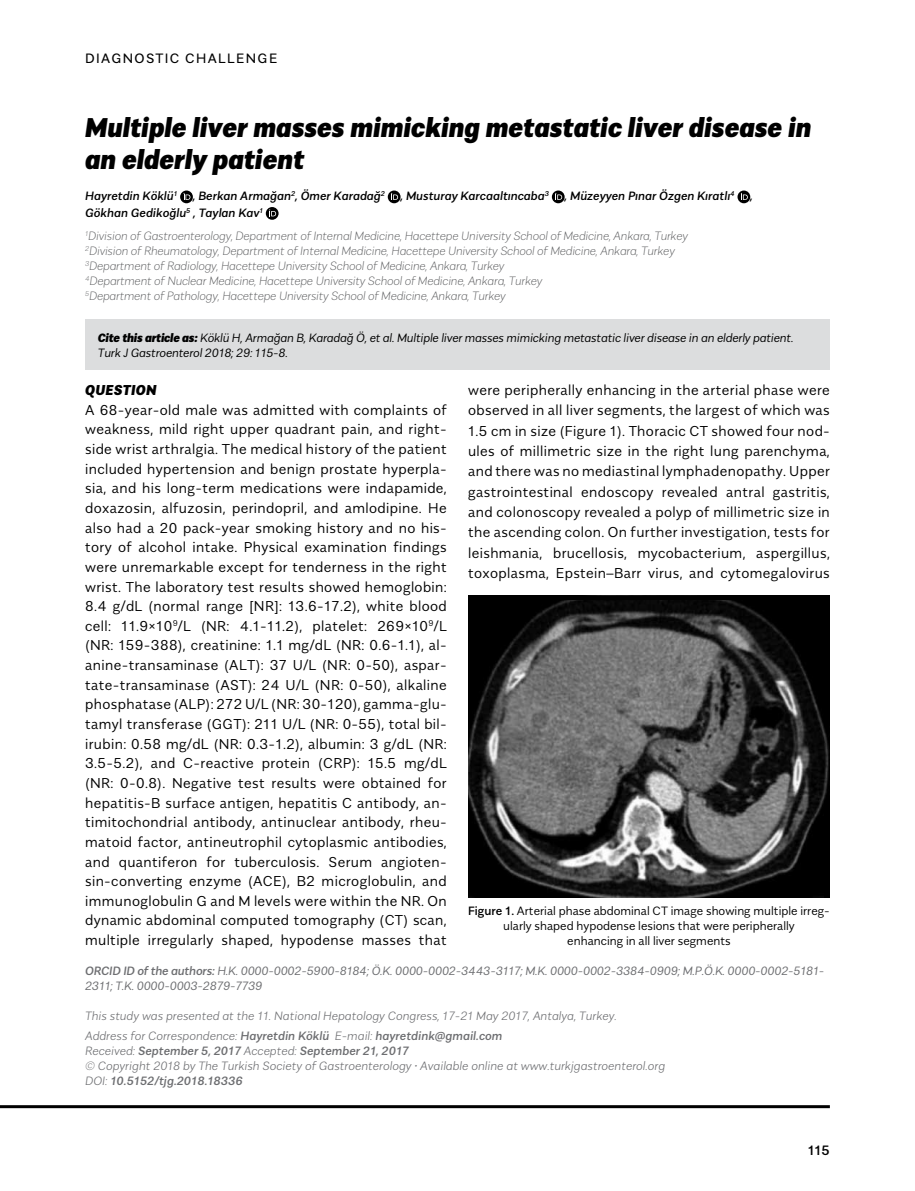
<style>
.page{position:relative;width:915px;height:1191px;background:#fff}
.page>*{position:absolute;margin:0;border:0;box-sizing:border-box;transform-origin:0 0}
.t1{font:italic 900 27px/31.5px "Alergia Normal";color:#000}
.t2{font:300 14.25px/19.6px "Alergia Normal";letter-spacing:.025em;color:#000;text-align:justify}
.t3{font:italic 900 14.25px "Alergia Normal";letter-spacing:.025em;color:#000}
.t4{font:13.5px "Alergia Normal";letter-spacing:.1em;color:#000}
.t5{font:500 13.5px "Alergia Normal";color:#000}
.t6{font:italic 300 expanded 12px/15px "Alergia Normal";letter-spacing:-.015em;color:#58595b}
.t7{font:italic 200 12px/15px "Alergia Normal";color:#6d6e71}
.t8{font:italic 300 12px/15px "Alergia Normal";letter-spacing:-.015em;color:#000}
.t9{font:italic 300 12px/15px "Alergia Normal";letter-spacing:-.015em;color:#6d6e71}
.t10{font:300 12px/15.3px "Alergia Normal";color:#000;text-align:center}
.t11{font:italic 500 12px "Alergia Normal";color:#000}
.s1{font-weight:500;font-stretch:normal;color:#000}
.s2{font-weight:900}
.s3{font-weight:500}
</style>
<div class="page">
<svg style="left:180px;top:190px;width:13px;height:13px"></svg>
<svg style="left:183px;top:193px;width:7px;height:7px"></svg>
<svg style="left:387px;top:190px;width:13px;height:13px"></svg>
<svg style="left:391px;top:193px;width:7px;height:7px"></svg>
<svg style="left:551px;top:190px;width:13px;height:13px"></svg>
<svg style="left:555px;top:193px;width:7px;height:7px"></svg>
<svg style="left:737px;top:190px;width:13px;height:13px"></svg>
<svg style="left:740px;top:193px;width:7px;height:7px"></svg>
<svg style="left:266px;top:207px;width:12px;height:13px"></svg>
<svg style="left:269px;top:209px;width:7px;height:7px"></svg>
<hr style="left:0;top:1105px;width:829px;height:3px;background:#000">
<div style="left:85px;top:319px;width:744px;height:50px;background:#dcddde"></div>
<img style="left:468px;top:600px;width:361px;height:297px">
<div style="left:468px;top:595px;width:361px;height:5px;background:#000"></div>
<p class="t4" style="left:85px;top:48px;width:194px">DIAGNOSTIC CHALLENGE</p>
<h1 class="t1" style="left:85px;top:109px;width:727px">Multiple liver masses mimicking metastatic liver disease in an elderly patient</h1>
<p class="t11" style="left:85px;top:187px;width:94px">Hayretdin Köklü<sup>1</sup></p>
<p class="t11" style="left:193px;top:187px;width:193px">, Berkan Armağan<sup>2</sup>, Ömer Karadağ<sup>2</sup></p>
<p class="t11" style="left:400px;top:187px;width:150px">, Musturay Karcaaltıncaba<sup>3</sup></p>
<p class="t11" style="left:564px;top:187px;width:172px">, Müzeyyen Pınar Özgen Kıratlı<sup>4</sup></p>
<p class="t11" style="left:750px;top:187px;width:4px">,</p>
<p class="t6" style="left:85px;top:200px;width:604px;line-height:23.5px"><span class="s1">Gökhan Gedikoğlu</span><sup>5</sup> <span class="s1">, Taylan Kav</span><sup>1<br></sup><sup>1</sup>Division of Gastroenterology, Department of Internal Medicine, Hacettepe University School of Medicine, Ankara, Turkey</p>
<p class="t6" style="left:85px;top:243px;width:591px"><sup>2</sup>Division of Rheumatology, Department of Internal Medicine, Hacettepe University School of Medicine, Ankara, Turkey <sup>3</sup>Department of Radiology, Hacettepe University School of Medicine, Ankara, Turkey<br><sup>4</sup>Department of Nuclear Medicine, Hacettepe University School of Medicine, Ankara, Turkey<br><sup>5</sup>Department of Pathology, Hacettepe University School of Medicine, Ankara, Turkey</p>
<p class="t8" style="left:98px;top:329px;width:697px"><span class="s2">Cite this article as:</span> Köklü H, Armağan B, Karadağ Ö, et al. Multiple liver masses mimicking metastatic liver disease in an elderly patient.<br>Turk J Gastroenterol 2018; 29: 115-8.</p>
<p class="t3" style="left:85px;top:378px;width:73px">QUESTION</p>
<p class="t2" style="left:85px;top:399px;width:363px">A 68-year-old male was admitted with complaints of weakness, mild right upper quadrant pain, and right&shy;side wrist arthralgia. The medical history of the patient included hypertension and benign prostate hyperpla&shy;sia, and his long-term medications were indapamide, doxazosin, alfuzosin, perindopril, and amlodipine. He also had a 20 pack-year smoking history and no his&shy;tory of alcohol intake. Physical examination findings were unremarkable except for tenderness in the right wrist. The laboratory test results showed hemoglobin:<br>8.4 g/dL (normal range [NR]: 13.6-17.2), white blood cell: 11.9×10<sup>9</sup>/L (NR: 4.1-11.2), platelet: 269×10<sup>9</sup>/L (NR: 159-388), creatinine: 1.1 mg/dL (NR: 0.6-1.1), al&shy;anine-transaminase (ALT): 37 U/L (NR: 0-50), aspar&shy;tate-transaminase (AST): 24 U/L (NR: 0-50), alkaline phosphatase (ALP): 272 U/L (NR: 30-120), gamma-glu&shy;tamyl transferase (GGT): 211 U/L (NR: 0-55), total bil&shy;irubin: 0.58 mg/dL (NR: 0.3-1.2), albumin: 3 g/dL (NR:<br>3.5-5.2), and C-reactive protein (CRP): 15.5 mg/dL (NR: 0-0.8). Negative test results were obtained for hepatitis-B surface antigen, hepatitis C antibody, an&shy;timitochondrial antibody, antinuclear antibody, rheu&shy;matoid factor, antineutrophil cytoplasmic antibodies, and quantiferon for tuberculosis. Serum angioten&shy;sin-converting enzyme (ACE), B2 microglobulin, and immunoglobulin G and M levels were within the NR. On dynamic abdominal computed tomography (CT) scan, multiple irregularly shaped, hypodense masses that</p>
<p class="t2" style="left:468px;top:379px;width:363px;line-height:20.2px">were peripherally enhancing in the arterial phase were observed in all liver segments, the largest of which was 1.5 cm in size (Figure 1). Thoracic CT showed four nod&shy;ules of millimetric size in the right lung parenchyma, and there was no mediastinal lymphadenopathy. Upper gastrointestinal endoscopy revealed antral gastritis, and colonoscopy revealed a polyp of millimetric size in the ascending colon. On further investigation, tests for leishmania, brucellosis, mycobacterium, aspergillus, toxoplasma, Epstein–Barr virus, and cytomegalovirus</p>
<p class="t10" style="left:468px;top:901px;width:363px"><span class="s3">Figure 1.</span> Arterial phase abdominal CT image showing multiple irreg&shy;ularly shaped hypodense lesions that were peripherally<br>enhancing in all liver segments</p>
<p class="t9" style="left:85px;top:962px;width:740px"><span class="s3">ORCID ID of the authors:</span> H.K. 0000-0002-5900-8184; Ö.K. 0000-0002-3443-3117; M.K. 0000-0002-3384-0909; M.P.Ö.K. 0000-0002-5181-<br>2311; T.K. 0000-0003-2879-7739</p>
<p class="t7" style="left:85px;top:1005px;width:533px;line-height:19.2px">This study was presented at the 11. National Hepatology Congress, 17-21 May 2017, Antalya, Turkey.<br>Address for Correspondence: <span class="s3">Hayretdin Köklü</span> E-mail: <span class="s3">hayretdink@gmail.com</span></p>
<p class="t7" style="left:85px;top:1042px;width:581px">Received: <span class="s3">September 5, 2017</span> Accepted: <span class="s3">September 21, 2017<br></span>© Copyright 2018 by The Turkish Society of Gastroenterology • Available online at www.turkjgastroenterol.org<br>DOI: <span class="s3">10.5152/tjg.2018.18336</span></p>
<p class="t5" style="left:807px;top:1139px;width:24px">115</p>
</div>
